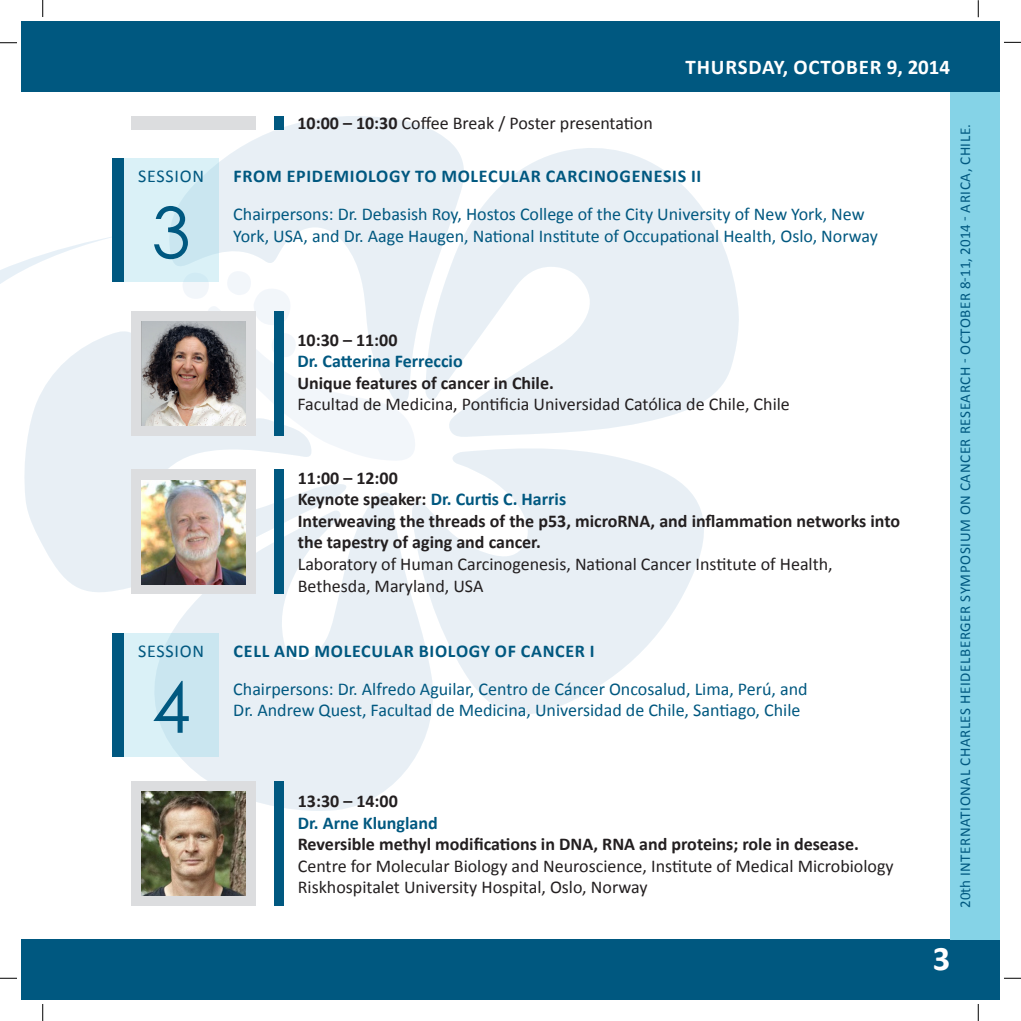
<style>
.page{position:relative;width:1021px;height:1021px;background:#fff}
.page>*{position:absolute;margin:0;border:0;box-sizing:border-box;transform-origin:0 0}
.t1{font:70.5px "Century Gothic";color:#005880}
.t2{font:700 34.5px "Calibri";color:#fff}
.t3{font:700 21px "Calibri";letter-spacing:.04em;color:#fff}
.t4{font:18px/21.6px "Calibri";color:#231f20}
.t5{font:18px/21.6px "Calibri";color:#005880}
.t6{font:700 18px/21.6px "Calibri";color:#231f20}
.t7{font:700 18px "Calibri";letter-spacing:.025em;color:#005880}
.t8{font:700 18px "Calibri";color:#005880}
.t9{font:18px "Calibri";letter-spacing:.04em;color:#005880}
.t10{font:15px "Calibri";letter-spacing:.04em;color:#005880}
.s1{font-weight:700}
.s2{color:#231f20}
</style>
<div class="page">
<svg style="left:42px;top:0;width:1px;height:17px"></svg>
<svg style="left:978px;top:0;width:1px;height:17px"></svg>
<svg style="left:1004px;top:42px;width:16px;height:1px"></svg>
<svg style="left:978px;top:1004px;width:1px;height:16px"></svg>
<svg style="left:1004px;top:978px;width:16px;height:1px"></svg>
<svg style="left:42px;top:1004px;width:1px;height:16px"></svg>
<svg style="left:0;top:42px;width:17px;height:1px"></svg>
<svg style="left:0;top:978px;width:17px;height:1px"></svg>
<svg style="left:0;top:237px;width:129px;height:47px"></svg>
<svg style="left:449px;top:148px;width:290px;height:289px;fill:#e8eff5"></svg>
<svg style="left:134px;top:492px;width:295px;height:319px;fill:#e8eff5"></svg>
<svg style="left:24px;top:331px;width:323px;height:268px;fill:#e8eff5"></svg>
<svg style="left:411px;top:448px;width:293px;height:276px;fill:#e8eff5"></svg>
<svg style="left:165px;top:116px;width:304px;height:288px;fill:#e8eff5"></svg>
<svg style="left:163px;top:270px;width:255px;height:191px"></svg>
<div style="left:123px;top:633px;width:96px;height:123px;background:linear-gradient(to right,#dcf2f8,#c5e3ee)"></div>
<div style="left:123px;top:158px;width:96px;height:123px;background:linear-gradient(to right,#ddf3f8,#cde8f1)"></div>
<div style="left:21px;top:939px;width:978px;height:60px;background:#005880"></div>
<div style="left:21px;top:21px;width:978px;height:71px;background:#005880"></div>
<div style="left:950px;top:92px;width:49px;height:847px;background:#85d3e7"></div>
<div style="left:274px;top:469px;width:10px;height:124px;background:#005880"></div>
<div style="left:131px;top:469px;width:125px;height:124px;background:#dcdddf"></div>
<div style="left:131px;top:780px;width:125px;height:125px;background:#dcdddf"></div>
<div style="left:131px;top:116px;width:125px;height:13px;background:#dcdddf"></div>
<div style="left:274px;top:116px;width:10px;height:13px;background:#005880"></div>
<div style="left:274px;top:781px;width:10px;height:124px;background:#005880"></div>
<img style="left:141px;top:481px;width:104px;height:104px">
<img style="left:141px;top:791px;width:104px;height:104px">
<div style="left:112px;top:158px;width:11px;height:123px;background:#005880"></div>
<div style="left:112px;top:633px;width:11px;height:123px;background:#005880"></div>
<div style="left:131px;top:311px;width:125px;height:124px;background:#dcdddf"></div>
<div style="left:274px;top:311px;width:10px;height:124px;background:#005880"></div>
<img style="left:141px;top:321px;width:104px;height:104px">
<p class="t9" style="left:138px;top:165px;width:67px">SESSION</p>
<p class="t1" style="left:151px;top:183px;width:41px">3</p>
<p class="t9" style="left:138px;top:640px;width:67px">SESSION</p>
<p class="t1" style="left:151px;top:658px;width:41px">4</p>
<p class="t3" style="left:685px;top:53px;width:266px">THURSDAY, OCTOBER 9, 2014</p>
<p class="t4" style="left:297px;top:113px;width:357px"><span class="s1">10:00 – 10:30</span> Coffee Break / Poster presentation</p>
<p class="t7" style="left:234px;top:165px;width:469px">FROM EPIDEMIOLOGY TO MOLECULAR CARCINOGENESIS II</p>
<p class="t5" style="left:233px;top:203px;width:646px">Chairpersons: Dr. Debasish Roy, Hostos College of the City University of New York, New<br>York, USA, and Dr. Aage Haugen, National Institute of Occupational Health, Oslo, Norway</p>
<p class="t6" style="left:297px;top:329px;width:102px">10:30 – 11:00</p>
<p class="t8" style="left:297px;top:350px;width:167px">Dr. Catterina Ferreccio</p>
<p class="t6" style="left:297px;top:372px;width:258px">Unique features of cancer in Chile.</p>
<p class="t4" style="left:297px;top:394px;width:494px">Facultad de Medicina, Pontificia Universidad Católica de Chile, Chile</p>
<p class="t6" style="left:298px;top:467px;width:102px">11:00 – 12:00</p>
<p class="t8" style="left:298px;top:487px;width:270px"><span class="s2">Keynote speaker:</span> Dr. Curtis C. Harris</p>
<p class="t6" style="left:298px;top:510px;width:604px">Interweaving the threads of the p53, microRNA, and inflammation networks into the tapestry of aging and cancer.</p>
<p class="t4" style="left:298px;top:553px;width:536px">Laboratory of Human Carcinogenesis, National Cancer Institute of Health,</p>
<p class="t4" style="left:298px;top:575px;width:187px">Bethesda, Maryland, USA</p>
<p class="t7" style="left:234px;top:639px;width:362px">CELL AND MOLECULAR BIOLOGY OF CANCER I</p>
<p class="t5" style="left:233px;top:678px;width:576px">Chairpersons: Dr. Alfredo Aguilar, Centro de Cáncer Oncosalud, Lima, Perú, and</p>
<p class="t5" style="left:233px;top:699px;width:568px">Dr. Andrew Quest, Facultad de Medicina, Universidad de Chile, Santiago, Chile</p>
<p class="t6" style="left:298px;top:790px;width:102px">13:30 – 14:00</p>
<p class="t8" style="left:298px;top:811px;width:141px">Dr. Arne Klungland</p>
<p class="t6" style="left:298px;top:833px;width:562px">Reversible methyl modifications in DNA, RNA and proteins; role in desease.</p>
<p class="t4" style="left:298px;top:855px;width:597px">Centre for Molecular Biology and Neuroscience, Institute of Medical Microbiology<br>Riskhospitalet University Hospital, Oslo, Norway</p>
<p class="t10" style="left:955px;top:908px;width:785px;rotate:-90deg">20th INTERNATIONAL CHARLES HEIDELBERGER SYMPOSIUM ON CANCER RESEARCH - OCTOBER 8-11, 2014 - ARICA, CHILE.</p>
<p class="t2" style="left:932px;top:936px;width:19px">3</p>
</div>
